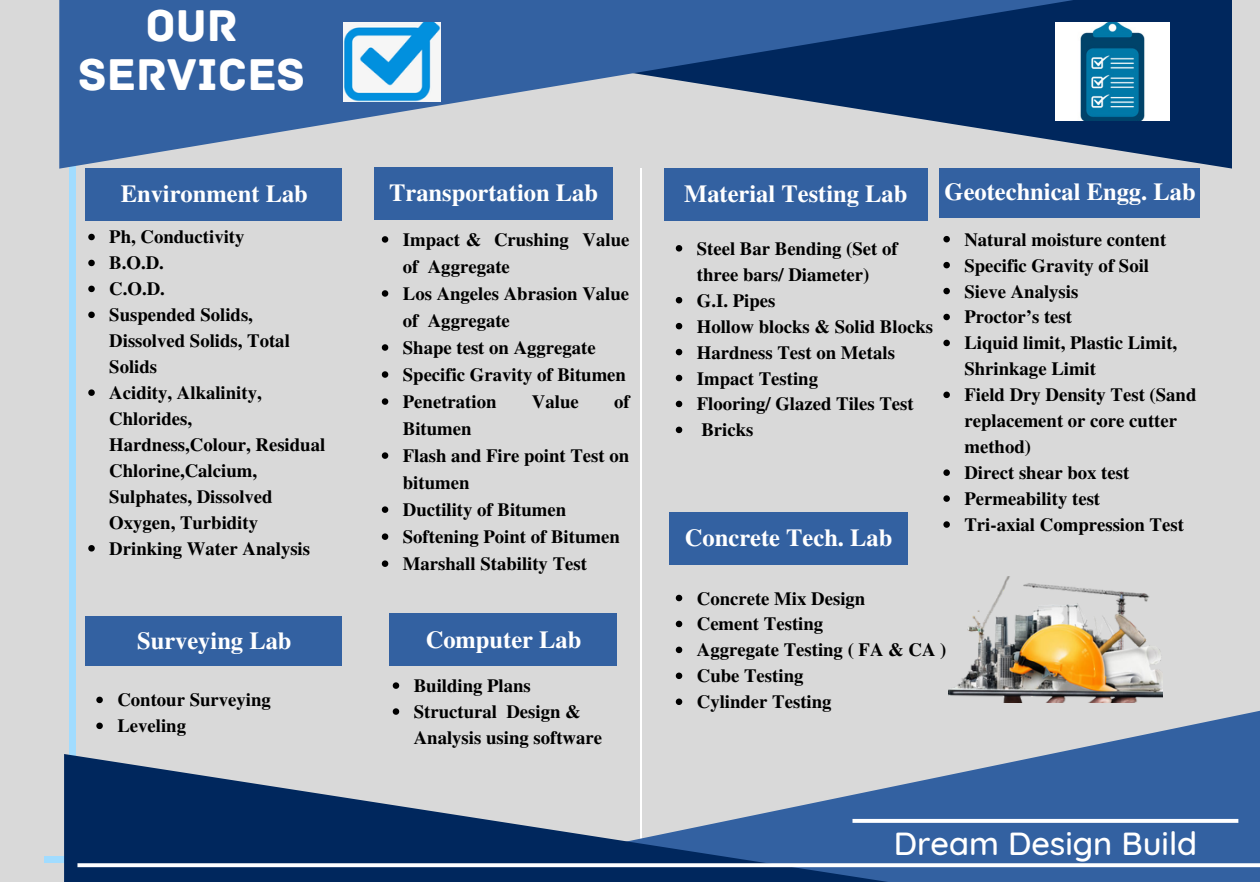
<style>
.page{position:relative;width:1260px;height:882px;background:#d9d9d9}
.page>*{position:absolute;margin:0;border:0;box-sizing:border-box;transform-origin:0 0}
.t1{font:46.73px/48.6px "Archive";color:#fff;text-align:center}
.t2{font:500 32.55px "Quicksand";color:#fff}
.t3{font:700 24.5px "Te X Gyre Termes";color:#fff}
.t4{font:700 18.72px/25.9px "Te X Gyre Termes";color:#000}
</style>
<div class="page">
<div style="left:69px;top:31px;width:7px;height:851px;background:#a1dcff"></div>
<hr style="left:640px;top:168px;width:2px;height:692px;background:#fff">
<svg style="left:1082px;top:0;width:150px;height:169px;background:#183b6b"></svg>
<svg style="left:59px;top:0;width:1023px;height:169px;fill:#3361a1"></svg>
<img style="left:343px;top:22px;width:97px;height:79px">
<img style="left:1055px;top:22px;width:114px;height:99px">
<div style="left:669px;top:512px;width:239px;height:53px;background:#3361a1"></div>
<div style="left:86px;top:617px;width:256px;height:49px;background:#3361a1"></div>
<div style="left:389px;top:613px;width:227px;height:53px;background:#3361a1"></div>
<div style="left:374px;top:167px;width:239px;height:52px;background:#3361a1"></div>
<div style="left:940px;top:169px;width:260px;height:48px;background:#3361a1"></div>
<div style="left:86px;top:168px;width:256px;height:53px;background:#3361a1"></div>
<div style="left:664px;top:168px;width:264px;height:53px;background:#3361a1"></div>
<img style="left:952px;top:577px;width:209px;height:112px">
<div style="left:44px;top:856px;width:808px;height:7px;background:#a1dcff"></div>
<svg style="left:393px;top:682px;width:6px;height:7px"></svg>
<svg style="left:393px;top:708px;width:6px;height:7px"></svg>
<svg style="left:676px;top:595px;width:6px;height:6px"></svg>
<svg style="left:676px;top:621px;width:6px;height:6px"></svg>
<svg style="left:676px;top:647px;width:6px;height:6px"></svg>
<svg style="left:676px;top:673px;width:6px;height:6px"></svg>
<svg style="left:675px;top:689px;width:585px;height:193px;fill:#3361a1"></svg>
<svg style="left:898px;top:819px;width:340px;height:4px"></svg>
<svg style="left:64px;top:754px;width:834px;height:128px"></svg>
<svg style="left:77px;top:863px;width:1183px;height:4px;background:#f0f2f6"></svg>
<svg style="left:943px;top:236px;width:7px;height:6px"></svg>
<svg style="left:943px;top:262px;width:7px;height:6px"></svg>
<svg style="left:943px;top:288px;width:7px;height:6px"></svg>
<svg style="left:943px;top:314px;width:7px;height:6px"></svg>
<svg style="left:943px;top:340px;width:7px;height:6px"></svg>
<svg style="left:943px;top:392px;width:7px;height:6px"></svg>
<svg style="left:943px;top:469px;width:7px;height:7px"></svg>
<svg style="left:943px;top:495px;width:7px;height:7px"></svg>
<svg style="left:943px;top:521px;width:7px;height:7px"></svg>
<svg style="left:676px;top:245px;width:6px;height:7px"></svg>
<svg style="left:676px;top:297px;width:6px;height:6px"></svg>
<svg style="left:676px;top:323px;width:6px;height:6px"></svg>
<svg style="left:676px;top:349px;width:6px;height:6px"></svg>
<svg style="left:676px;top:375px;width:6px;height:6px"></svg>
<svg style="left:676px;top:401px;width:6px;height:6px"></svg>
<svg style="left:676px;top:427px;width:6px;height:6px"></svg>
<svg style="left:96px;top:697px;width:7px;height:6px"></svg>
<svg style="left:96px;top:723px;width:7px;height:6px"></svg>
<svg style="left:382px;top:236px;width:6px;height:7px"></svg>
<svg style="left:382px;top:290px;width:6px;height:7px"></svg>
<svg style="left:382px;top:344px;width:6px;height:7px"></svg>
<svg style="left:382px;top:371px;width:6px;height:7px"></svg>
<svg style="left:382px;top:398px;width:6px;height:7px"></svg>
<svg style="left:382px;top:452px;width:6px;height:7px"></svg>
<svg style="left:382px;top:506px;width:6px;height:7px"></svg>
<svg style="left:382px;top:533px;width:6px;height:7px"></svg>
<svg style="left:382px;top:560px;width:6px;height:7px"></svg>
<svg style="left:88px;top:234px;width:7px;height:6px"></svg>
<svg style="left:88px;top:260px;width:7px;height:6px"></svg>
<svg style="left:88px;top:286px;width:7px;height:6px"></svg>
<svg style="left:88px;top:312px;width:7px;height:6px"></svg>
<svg style="left:88px;top:389px;width:7px;height:7px"></svg>
<svg style="left:88px;top:545px;width:7px;height:7px"></svg>
<h1 class="t1" style="left:79px;top:2px;width:228px">OUR<br>SERVICES</h1>
<h3 class="t3" style="left:121px;top:175px;width:189px">Environment Lab</h3>
<h3 class="t3" style="left:389px;top:173px;width:210px">Transportation Lab</h3>
<h3 class="t3" style="left:684px;top:175px;width:225px">Material Testing Lab</h3>
<h3 class="t3" style="left:945px;top:173px;width:253px">Geotechnical Engg. Lab</h3>
<p class="t4" style="left:109px;top:223px;width:217px">Ph, Conductivity<br>B.O.D.<br>C.O.D.<br>Suspended Solids,<br>Dissolved Solids, Total<br>Solids<br>Acidity, Alkalinity,<br>Chlorides,<br>Hardness,Colour, Residual<br>Chlorine,Calcium,<br>Sulphates, Dissolved<br>Oxygen, Turbidity<br>Drinking Water Analysis</p>
<p class="t4" style="left:403px;top:225px;width:228px;line-height:26.9px">Impact &amp; Crushing Value of Aggregate<br>Los Angeles Abrasion Value of Aggregate<br>Shape test on Aggregate<br>Specific Gravity of Bitumen<br>Penetration</p>
<p class="t4" style="left:532px;top:388px;width:48px">Value</p>
<p class="t4" style="left:614px;top:388px;width:17px">of</p>
<p class="t4" style="left:403px;top:414px;width:228px;line-height:26.9px">Bitumen<br>Flash and Fire point Test on bitumen<br>Ductility of Bitumen<br>Softening Point of Bitumen<br>Marshall Stability Test</p>
<h3 class="t3" style="left:137px;top:622px;width:156px">Surveying Lab</h3>
<h3 class="t3" style="left:426px;top:620px;width:157px">Computer Lab</h3>
<p class="t4" style="left:117px;top:686px;width:155px">Contour Surveying<br>Leveling</p>
<p class="t4" style="left:414px;top:672px;width:190px">Building Plans<br>Structural Design &amp;<br>Analysis using software</p>
<p class="t4" style="left:697px;top:235px;width:238px">Steel Bar Bending (Set of three bars/ Diameter)<br>G.I. Pipes<br>Hollow blocks &amp; Solid Blocks<br>Hardness Test on Metals<br>Impact Testing<br>Flooring/ Glazed Tiles Test<br>Bricks</p>
<h3 class="t3" style="left:685px;top:519px;width:209px">Concrete Tech. Lab</h3>
<p class="t4" style="left:697px;top:584px;width:251px">Concrete Mix Design<br>Cement Testing<br>Aggregate Testing ( FA &amp; CA )<br>Cube Testing<br>Cylinder Testing</p>
<p class="t4" style="left:964px;top:225px;width:234px">Natural moisture content<br>Specific Gravity of Soil<br>Sieve Analysis<br>Proctor’s test<br>Liquid limit, Plastic Limit,<br>Shrinkage Limit<br>Field Dry Density Test (Sand replacement or core cutter method)<br>Direct shear box test<br>Permeability test<br>Tri-axial Compression Test</p>
<h2 class="t2" style="left:894px;top:822px;width:305px">Dream Design Build</h2>
</div>
